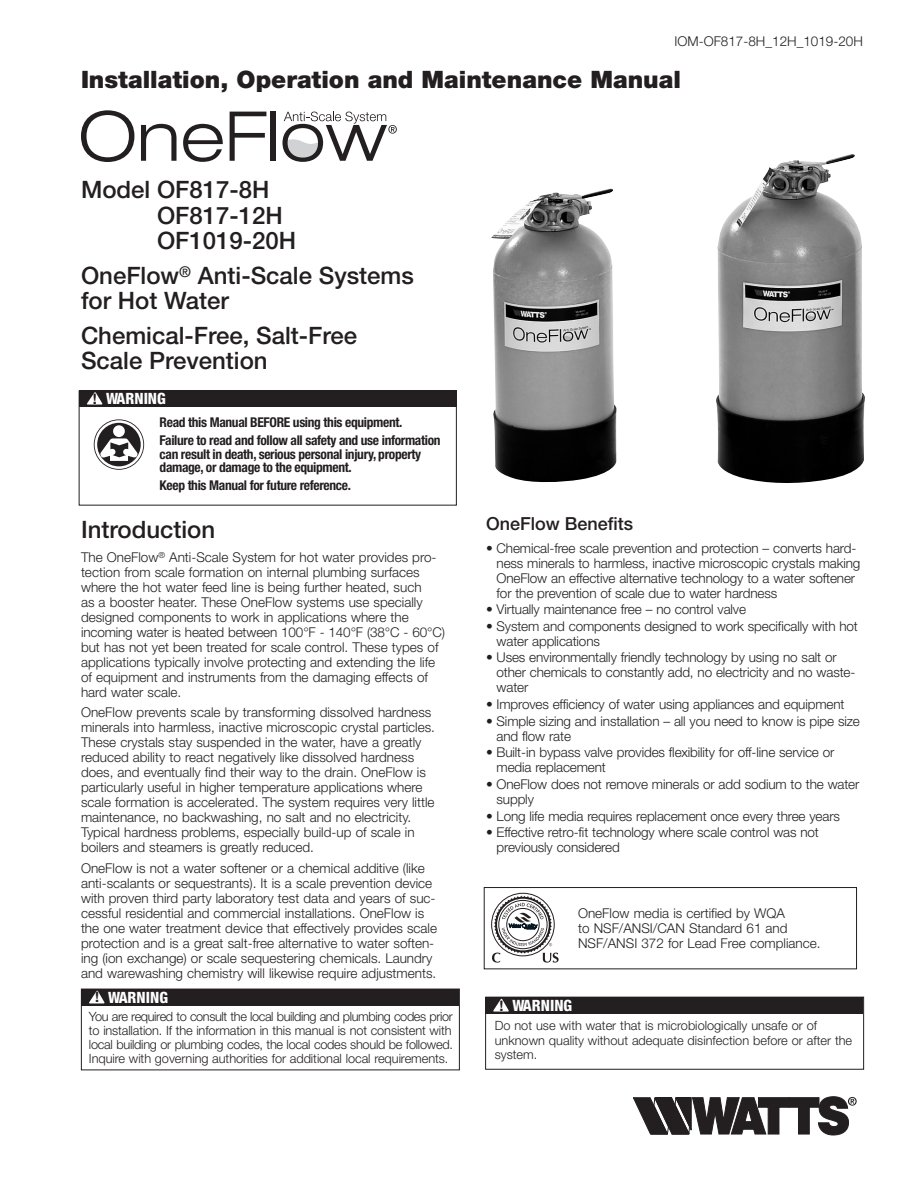
<style>
.page{position:relative;width:918px;height:1188px;background:#fff}
.page>*{position:absolute;margin:0;border:0;box-sizing:border-box;transform-origin:0 0}
._2_Head{font:500 24px/25.5px "Helvetica Neue LT Std";color:#231f20}
._1_Head{font:900 24px "Helvetica Neue LT Std";color:#231f20}
._3_Head{font:500 18px "Helvetica Neue LT Std";color:#231f20}
.body{font:800 condensed 15.6px "Helvetica Neue LT Std";color:#fff}
.t1{font:700 14.55px "Helvetica Neue LT Std";color:#231f20}
.body-2{font:300 13.5px/15px "Helvetica Neue LT Std";color:#231f20}
.Bulleted_text{font:300 13.5px/15px "Helvetica Neue LT Std";letter-spacing:-.01em;color:#231f20}
.Header_3{font:700 condensed 13.5px/13.5px "Helvetica Neue LT Std";letter-spacing:-.025em;color:#231f20}
.Body{font:300 13.5px "Helvetica Neue LT Std";color:#231f20}
.body-3{font:300 12.75px/14.2px "Helvetica Neue LT Std";color:#231f20}
</style>
<div class="page">
<img style="left:491px;top:154px;width:374px;height:329px">
<svg style="left:633px;top:1096px;width:224px;height:40px"></svg>
<div style="left:79px;top:390px;width:378px;height:16px;background:#231f20"></div>
<svg style="left:87px;top:393px;width:16px;height:12px"></svg>
<svg style="left:94px;top:420px;width:50px;height:50px"></svg>
<div style="left:95px;top:420px;width:48px;height:49px;border:3px solid #fff;border-radius:50%"></div>
<div style="left:113px;top:425px;width:12px;height:12px;background:#fff;border-radius:50%"></div>
<svg style="left:100px;top:438px;width:38px;height:23px"></svg>
<div style="left:79px;top:391px;width:378px;height:115px;border:1px solid #231f20"></div>
<div style="left:485px;top:997px;width:378px;height:17px;background:#231f20"></div>
<svg style="left:493px;top:999px;width:16px;height:13px"></svg>
<div style="left:485px;top:997px;width:379px;height:73px;border:1px solid #231f20"></div>
<div style="left:484px;top:887px;width:373px;height:82px;border:1px solid #231f20"></div>
<svg style="left:492px;top:895px;width:67px;height:68px"></svg>
<div style="left:81px;top:989px;width:378px;height:17px;background:#231f20"></div>
<svg style="left:89px;top:991px;width:16px;height:12px"></svg>
<div style="left:81px;top:989px;width:379px;height:81px;border:1px solid #231f20"></div>
<svg style="left:81px;top:110px;width:53px;height:52px"></svg>
<svg style="left:141px;top:124px;width:36px;height:37px"></svg>
<svg style="left:183px;top:124px;width:40px;height:38px"></svg>
<svg style="left:230px;top:112px;width:36px;height:49px"></svg>
<div style="left:271px;top:111px;width:5px;height:50px;background:#231f20"></div>
<svg style="left:282px;top:112px;width:115px;height:50px"></svg>
<p class="Body" style="left:674px;top:33px;width:190px">IOM-OF817-8H_12H_1019-20H</p>
<p class="_1_Head" style="left:81px;top:65px;width:602px">Installation, Operation and Maintenance Manual</p>
<p class="_2_Head" style="left:157px;top:177px;width:141px;text-indent:-76px">Model OF817-8H<br>OF817-12H<br>OF1019-20H</p>
<p class="_2_Head" style="left:81px;top:262px;width:334px">OneFlow<sup>®</sup> Anti-Scale Systems for Hot Water</p>
<p class="_2_Head" style="left:81px;top:322px;width:278px">Chemical-Free, Salt-Free<br>Scale Prevention</p>
<p class="t1" style="left:93px;top:390px;width:6px">!</p>
<p class="body" style="left:106px;top:389px;width:61px">WARNING</p>
<p class="Header_3" style="left:160px;top:415px;width:244px">Read this Manual BEFORE using this equipment.</p>
<p class="Header_3" style="left:160px;top:433px;width:282px">Failure to read and follow all safety and use information can result in death, serious personal injury, property damage, or damage to the equipment.</p>
<p class="Header_3" style="left:160px;top:478px;width:193px">Keep this Manual for future reference.</p>
<p class="_2_Head" style="left:81px;top:516px;width:136px">Introduction</p>
<p class="body-2" style="left:81px;top:549px;width:366px">The OneFlow<sup>®</sup> Anti-Scale System for hot water provides pro&shy;tection from scale formation on internal plumbing surfaces where the hot water feed line is being further heated, such<br>as a booster heater. These OneFlow systems use specially designed components to work in applications where the incoming water is heated between 100°F - 140°F (38°C - 60°C) but has not yet been treated for scale control. These types of applications typically involve protecting and extending the life of equipment and instruments from the damaging effects of hard water scale.</p>
<p class="body-2" style="left:81px;top:705px;width:356px">OneFlow prevents scale by transforming dissolved hardness minerals into harmless, inactive microscopic crystal particles.<br>These crystals stay suspended in the water, have a greatly reduced ability to react negatively like dissolved hardness does, and eventually find their way to the drain. OneFlow is particularly useful in higher temperature applications where scale formation is accelerated. The system requires very little maintenance, no backwashing, no salt and no electricity.<br>Typical hardness problems, especially build-up of scale in boilers and steamers is greatly reduced.</p>
<p class="body-2" style="left:81px;top:860px;width:358px">OneFlow is not a water softener or a chemical additive (like anti-scalants or sequestrants). It is a scale prevention device with proven third party laboratory test data and years of suc&shy;cessful residential and commercial installations. OneFlow is the one water treatment device that effectively provides scale protection and is a great salt-free alternative to water soften&shy;ing (ion exchange) or scale sequestering chemicals. Laundry and warewashing chemistry will likewise require adjustments.</p>
<p class="t1" style="left:95px;top:988px;width:6px">!</p>
<p class="body" style="left:108px;top:988px;width:61px">WARNING</p>
<p class="body-3" style="left:89px;top:1009px;width:366px;text-align:justify">You are required to consult the local building and plumbing codes prior to installation. If the information in this manual is not consistent with local building or plumbing codes, the local codes should be followed.<br>Inquire with governing authorities for additional local requirements.</p>
<p class="_3_Head" style="left:486px;top:513px;width:149px">OneFlow Benefits</p>
<p class="Bulleted_text" style="left:497px;top:540px;width:365px;text-indent:-11px">• Chemical-free scale prevention and protection – converts hard&shy;ness minerals to harmless, inactive microscopic crystals making OneFlow an effective alternative technology to a water softener for the prevention of scale due to water hardness</p>
<p class="Bulleted_text" style="left:486px;top:602px;width:262px">• Virtually maintenance free – no control valve</p>
<p class="Bulleted_text" style="left:497px;top:618px;width:363px;text-indent:-11px">• System and components designed to work specifically with hot water applications</p>
<p class="Bulleted_text" style="left:497px;top:650px;width:360px;text-indent:-11px">• Uses environmentally friendly technology by using no salt or other chemicals to constantly add, no electricity and no waste&shy;water</p>
<p class="Bulleted_text" style="left:486px;top:697px;width:360px">• Improves efficiency of water using appliances and equipment</p>
<p class="Bulleted_text" style="left:497px;top:713px;width:365px;text-indent:-11px">• Simple sizing and installation – all you need to know is pipe size and flow rate</p>
<p class="Bulleted_text" style="left:497px;top:745px;width:339px;text-indent:-11px">• Built-in bypass valve provides flexibility for off-line service or media replacement</p>
<p class="Bulleted_text" style="left:497px;top:776px;width:364px;text-indent:-11px">• OneFlow does not remove minerals or add sodium to the water supply</p>
<p class="Bulleted_text" style="left:486px;top:808px;width:355px">• Long life media requires replacement once every three years</p>
<p class="Bulleted_text" style="left:497px;top:825px;width:324px;text-indent:-11px">• Effective retro-fit technology where scale control was not previously considered</p>
<p class="body-2" style="left:578px;top:905px;width:244px">OneFlow media is certified by WQA<br>to NSF/ANSI/CAN Standard 61 and<br>NSF/ANSI 372 for Lead Free compliance.</p>
<p class="t1" style="left:499px;top:996px;width:6px">!</p>
<p class="body" style="left:513px;top:996px;width:61px">WARNING</p>
<p class="body-3" style="left:495px;top:1018px;width:359px">Do not use with water that is microbiologically unsafe or of unknown quality without adequate disinfection before or after the system.</p>
</div>
